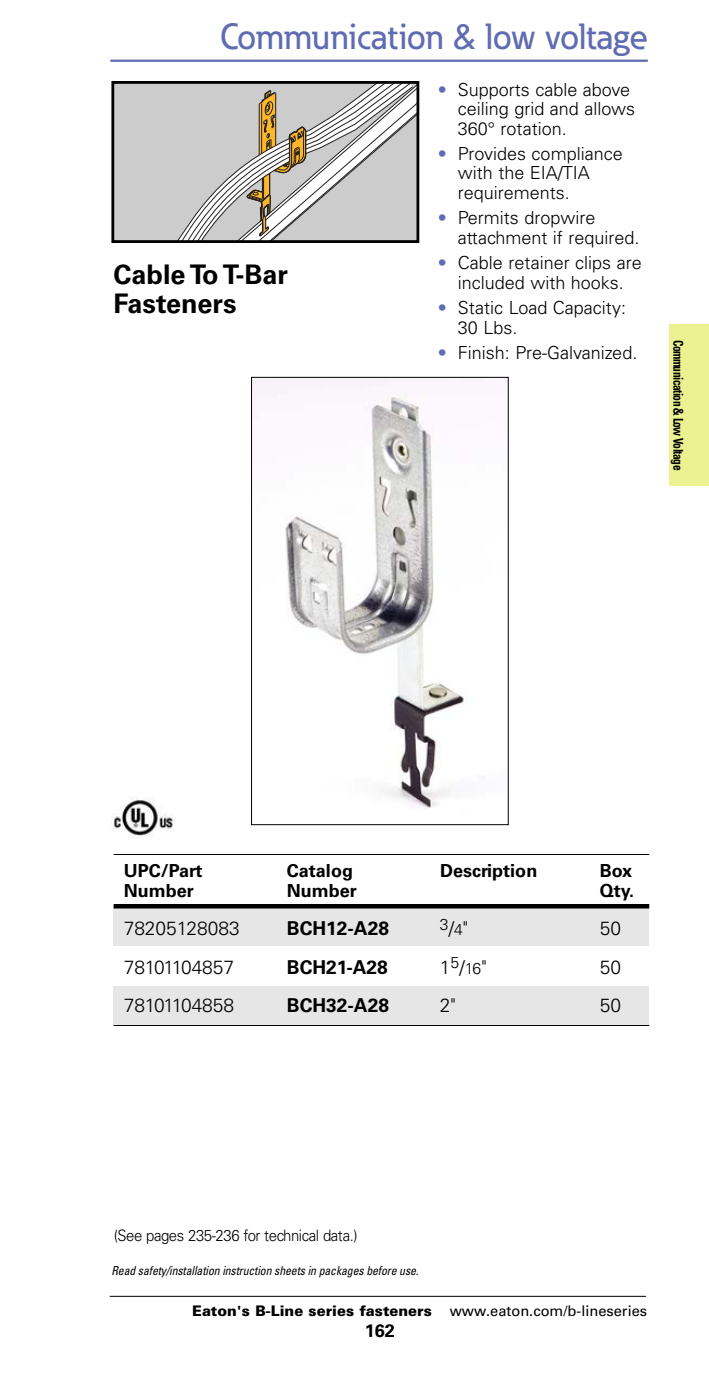
<style>
.page{position:relative;width:709px;height:1377px;background:#fff}
.page>*{position:absolute;margin:0;border:0;box-sizing:border-box;transform-origin:0 0}
.t1{font:500 36px "Eaton";color:#5f6cb2}
.t2{font:700 27px/29.2px "Univers LT Std";color:#000}
.t3{font:300 19.12px "Univers LT Std";color:#000}
.t4{font:700 19.12px "Univers LT Std";color:#000}
.t5{font:300 18px/19.1px "Univers LT Std";color:#000}
.t6{font:700 18px "Univers LT Std";color:#000}
.t7{font:300 15.75px "Univers LT Std";letter-spacing:-.03em;color:#000;scale:.95 1}
.t8{font:300 15.75px "Univers LT Std";letter-spacing:-.03em;color:#000}
.t9{font:900 14.62px "Univers LT Std";color:#000}
.t10{font:700 condensed 13.5px "Univers LT Std";letter-spacing:-.045em;color:#000;scale:.85 1}
.t11{font:italic condensed 12.38px "Univers LT Std";letter-spacing:-.01em;color:#000;scale:.95 1}
.s1{color:#5f6cb2}
.s2{font-size:19.12px}
.s3{font-size:15.75px}
.s4{font-weight:400}
</style>
<div class="page">
<hr style="left:110px;top:60px;width:538px;height:2px;background:#5f6cb2">
<div style="left:669px;top:324px;width:40px;height:162px;background:#ecf291"></div>
<hr style="left:110px;top:1296px;width:536px;height:1px;background:#000">
<div style="left:113px;top:82px;width:305px;height:160px;background:#ccc"></div>
<svg style="left:178px;top:85px;width:237px;height:154px"></svg>
<div style="left:111px;top:81px;width:308px;height:162px;border:3px solid #000"></div>
<img style="left:253px;top:379px;width:232px;height:430px">
<div style="left:251px;top:377px;width:257px;height:448px;border:1px solid #000"></div>
<div style="left:114px;top:907px;width:535px;height:39px;background:#e6e6e6"></div>
<div style="left:114px;top:986px;width:535px;height:40px;background:#e6e6e6"></div>
<div style="left:114px;top:904px;width:535px;height:5px;background:#000"></div>
<hr style="left:114px;top:854px;width:535px;height:1px;background:#000">
<hr style="left:114px;top:1025px;width:535px;height:1px;background:#000">
<img style="left:111px;top:797px;width:63px;height:40px">
<h1 class="t1" style="left:220px;top:23px;width:430px">Communication &amp; low voltage</h1>
<h2 class="t2" style="left:114px;top:262px;width:176px">Cable To T-Bar<br>Fasteners</h2>
<p class="t5" style="left:458px;top:82px;width:179px;text-indent:-20px"><span class="s1">•</span> Supports cable above ceiling grid and allows<br>360° rotation.</p>
<p class="t5" style="left:458px;top:146px;width:166px;text-indent:-20px"><span class="s1">•</span> Provides compliance with the EIA/TIA requirements.</p>
<p class="t5" style="left:458px;top:210px;width:183px;text-indent:-20px"><span class="s1">•</span> Permits dropwire attachment if required.</p>
<p class="t5" style="left:438px;top:255px;width:205px;text-align:center"><span class="s1">•</span> Cable retainer clips are included with hooks.</p>
<p class="t5" style="left:458px;top:300px;width:170px;text-indent:-20px"><span class="s1">•</span> Static Load Capacity:<br>30 Lbs.</p>
<p class="t5" style="left:438px;top:345px;width:201px"><span class="s1">•</span> Finish: Pre-Galvanized.</p>
<p class="t10" style="left:683px;top:340px;width:155px;rotate:90deg">Communication &amp; Low Voltage</p>
<p class="t6" style="left:124px;top:864px;width:80px">UPC/Part</p>
<p class="t6" style="left:287px;top:864px;width:68px">Catalog</p>
<p class="t6" style="left:440px;top:864px;width:99px">Description</p>
<p class="t6" style="left:600px;top:864px;width:34px">Box</p>
<p class="t6" style="left:124px;top:884px;width:72px">Number</p>
<p class="t6" style="left:287px;top:884px;width:72px">Number</p>
<p class="t6" style="left:600px;top:884px;width:36px">Qty.</p>
<p class="t3" style="left:124px;top:922px;width:118px">78205128083</p>
<p class="t4" style="left:287px;top:922px;width:104px">BCH12-A28</p>
<p class="t8" style="left:440px;top:921px;width:30px">3<span class="s2">/</span>4<span class="s2">"</span></p>
<p class="t3" style="left:600px;top:922px;width:23px">50</p>
<p class="t3" style="left:124px;top:960px;width:112px">78101104857</p>
<p class="t4" style="left:287px;top:960px;width:102px">BCH21-A28</p>
<p class="t3" style="left:440px;top:960px;width:48px">1<sup>5</sup>/<span class="s3">16</span>"</p>
<p class="t3" style="left:600px;top:960px;width:23px">50</p>
<p class="t3" style="left:124px;top:998px;width:112px">78101104858</p>
<p class="t4" style="left:287px;top:998px;width:104px">BCH32-A28</p>
<p class="t3" style="left:440px;top:998px;width:17px">2"</p>
<p class="t3" style="left:600px;top:998px;width:23px">50</p>
<p class="t7" style="left:114px;top:1230px;width:258px">(See pages 235-236 for technical data.)</p>
<p class="t11" style="left:111px;top:1266px;width:325px">Read safety/installation instruction sheets in packages before use.</p>
<p class="t9" style="left:192px;top:1305px;width:456px">Eaton's B-Line series fasteners <span class="s4">www.eaton.com/b-lineseries</span></p>
<p class="t6" style="left:365px;top:1324px;width:32px">162</p>
</div>
